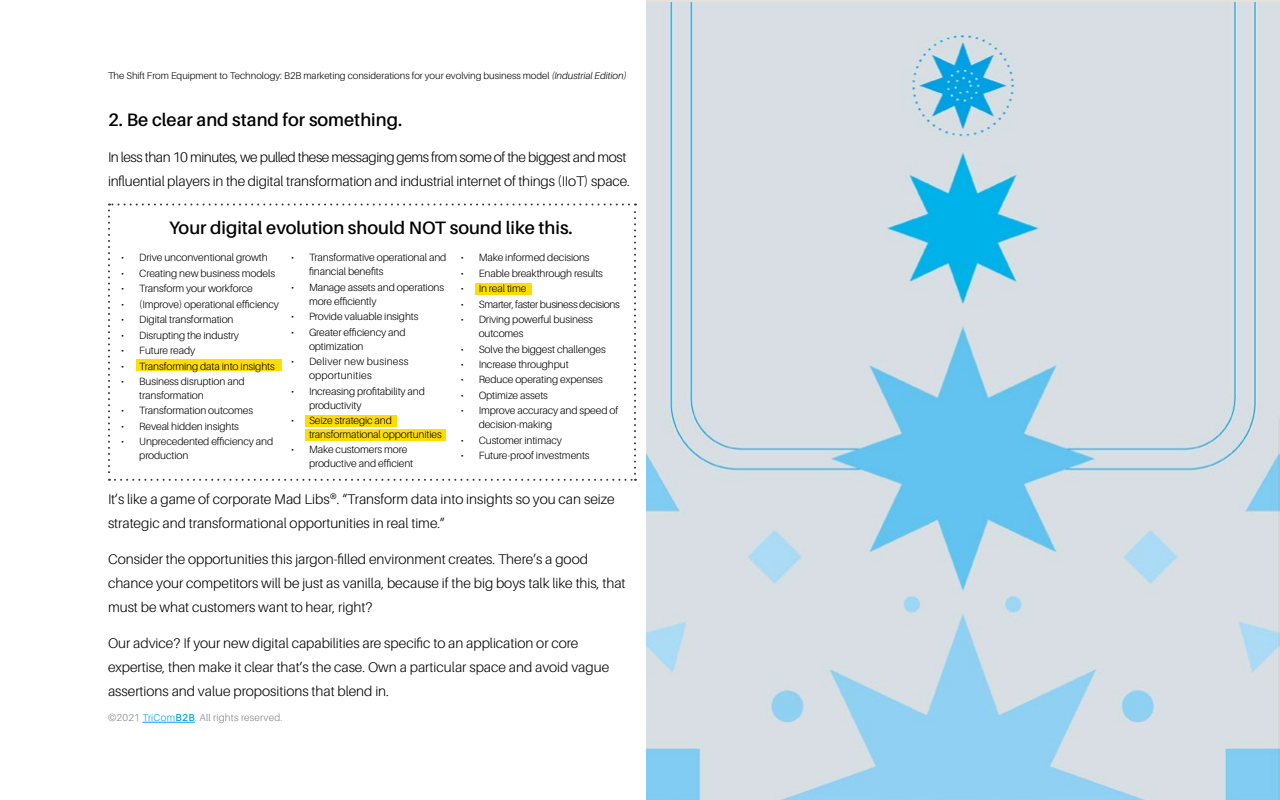
<style>
.page{position:relative;width:1280px;height:800px;background:#fff}
.page>*{position:absolute;margin:0;border:0;box-sizing:border-box;transform-origin:0 0}
.t1{font:600 18px "Aileron";color:#000}
.t2{font:300 14px/24px "Aileron";color:#000}
.t3{font:300 10.5px/14px "Aileron";letter-spacing:-.01em;color:#000}
.t4{font:300 10.5px/14px "Aileron";letter-spacing:.02em;color:#000}
.t5{font:300 10.5px "Aileron";letter-spacing:-.03em;color:#000}
.t6{font:300 10px "Aileron";letter-spacing:.025em;color:#808285}
.t7{font:300 9.8px "Aileron";color:#000}
.s1{font-style:italic}
.s2{color:#00a1e4}
.s3{font-weight:600;color:#00a1e4}
</style>
<div class="page">
<hr style="left:142px;top:722px;width:53px;height:1px;background:#00a1e4">
<img style="left:647px;top:2px;width:632px;height:798px">
<svg style="left:108px;top:204px;width:528px;height:277px"></svg>
<p class="t7" style="left:108px;top:71px;width:520px">The Shift From Equipment to Technology: B2B marketing considerations for your evolving business model <span class="s1">(Industrial Edition)</span></p>
<h1 class="t1" style="left:108px;top:110px;width:296px">2. Be clear and stand for something.</h1>
<h2 class="t2" style="left:108px;top:146px;width:523px">In less than 10 minutes, we pulled these messaging gems from some of the biggest and most influential players in the digital transformation and industrial internet of things (IIoT) space.</h2>
<h1 class="t1" style="left:169px;top:218px;width:405px">Your digital evolution should NOT sound like this.</h1>
<p class="t3" style="left:461px;top:251px;width:130px">• Make informed decisions</p>
<p class="t3" style="left:461px;top:266px;width:144px">• Enable breakthrough results</p>
<p class="t3" style="left:461px;top:282px;width:67px">• In real time</p>
<p class="t5" style="left:461px;top:298px;width:161px">• Smarter, faster business decisions</p>
<p class="t3" style="left:479px;top:313px;width:116px;text-indent:-18px">• Driving powerful business outcomes</p>
<p class="t3" style="left:461px;top:342px;width:147px">• Solve the biggest challenges</p>
<p class="t3" style="left:461px;top:357px;width:110px">• Increase throughput</p>
<p class="t3" style="left:461px;top:373px;width:144px">• Reduce operating expenses</p>
<p class="t3" style="left:461px;top:388px;width:89px">• Optimize assets</p>
<p class="t3" style="left:479px;top:404px;width:141px;text-indent:-18px">• Improve accuracy and speed of decision-making</p>
<p class="t3" style="left:461px;top:433px;width:103px">• Customer intimacy</p>
<p class="t3" style="left:461px;top:449px;width:131px">• Future-proof investments</p>
<h2 class="t2" style="left:108px;top:488px;width:508px">It’s like a game of corporate Mad Libs®. “Transform data into insights so you can seize strategic and transformational opportunities in real time.”</h2>
<h2 class="t2" style="left:108px;top:548px;width:519px">Consider the opportunities this jargon-filled environment creates. There’s a good chance your competitors will be just as vanilla, because if the big boys talk like this, that must be what customers want to hear, right?</h2>
<h2 class="t2" style="left:108px;top:632px;width:503px">Our advice? If your new digital capabilities are specific to an application or core expertise, then make it clear that’s the case. Own a particular space and avoid vague assertions and value propositions that blend in.</h2>
<p class="t3" style="left:309px;top:251px;width:139px;text-indent:-18px">• Transformative operational and financial benefits</p>
<p class="t3" style="left:309px;top:280px;width:137px;text-indent:-18px">• Manage assets and operations more efficiently</p>
<p class="t3" style="left:291px;top:310px;width:129px">• Provide valuable insights</p>
<p class="t3" style="left:309px;top:325px;width:98px;text-indent:-18px">• Greater efficiency and optimization</p>
<p class="t4" style="left:309px;top:355px;width:101px;text-indent:-18px">• Deliver new business opportunities</p>
<p class="t3" style="left:309px;top:384px;width:118px;text-indent:-18px">• Increasing profitability and productivity</p>
<p class="t3" style="left:309px;top:413px;width:134px;text-indent:-18px">• Seize strategic and transformational opportunities</p>
<p class="t3" style="left:309px;top:443px;width:106px;text-indent:-18px">• Make customers more productive and efficient</p>
<p class="t3" style="left:121px;top:251px;width:148px">• Drive unconventional growth</p>
<p class="t3" style="left:121px;top:266px;width:155px">• Creating new business models</p>
<p class="t3" style="left:121px;top:282px;width:133px">• Transform your workforce</p>
<p class="t3" style="left:121px;top:297px;width:159px">• (Improve) operational efficiency</p>
<p class="t3" style="left:121px;top:313px;width:114px">• Digital transformation</p>
<p class="t3" style="left:121px;top:328px;width:119px">• Disrupting the industry</p>
<p class="t3" style="left:121px;top:344px;width:75px">• Future ready</p>
<p class="t3" style="left:121px;top:359px;width:155px">• Transforming data into insights</p>
<p class="t3" style="left:139px;top:374px;width:107px;text-indent:-18px">• Business disruption and transformation</p>
<p class="t3" style="left:121px;top:404px;width:133px">• Transformation outcomes</p>
<p class="t3" style="left:121px;top:419px;width:119px">• Reveal hidden insights</p>
<p class="t3" style="left:139px;top:435px;width:136px;text-indent:-18px">• Unprecedented efficiency and production</p>
<p class="t6" style="left:108px;top:712px;width:176px">©2021 <span class="s2">TriCom</span><span class="s3">B2B</span>. All rights reserved.</p>
</div>
